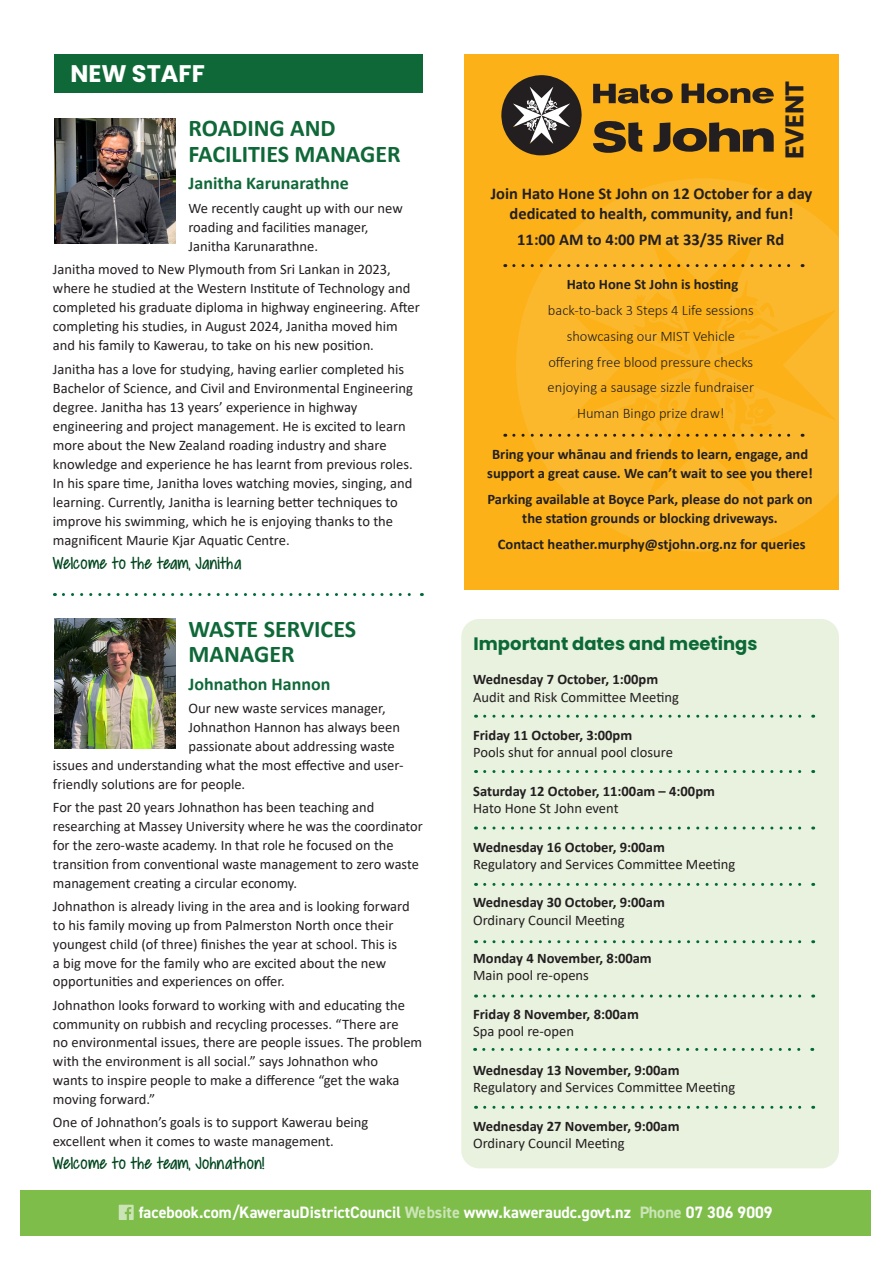
<style>
.page{position:relative;width:893px;height:1263px;background:#fff}
.page>*{position:absolute;margin:0;border:0;box-sizing:border-box;transform-origin:0 0}
.t1{font:700 25.5px "Poppins";letter-spacing:-.02em;color:#231f20}
.t2{font:700 24px/25.3px "Calibri";color:#0f6838}
.t3{font:700 24px "Poppins";color:#fff}
.t4{font:19.5px "Covered By Your Grace";letter-spacing:.01em;color:#00461e}
.t5{font:700 18px "Calibri";color:#0f6838}
.t6{font:700 18px "Poppins";color:#0c6937}
.t7{font:700 16.5px/19.4px "Calibri";color:#231f20;text-align:center}
.t8{font:700 16.5px "DIN2014";color:#fff}
.t9{font:14.55px/19px "Calibri";color:#231f20}
.t10{font:700 14.55px/17.2px "Calibri";color:#231f20}
.t11{font:300 14.55px "Calibri";color:#231f20}
.s1{font-weight:700}
.s2{font-weight:400}
</style>
<div class="page">
<div style="left:464px;top:54px;width:374px;height:536px;background:#fbb117"></div>
<svg style="left:653px;top:122px;width:121px;height:30px"></svg>
<svg style="left:593px;top:121px;width:49px;height:32px"></svg>
<svg style="left:681px;top:83px;width:93px;height:21px"></svg>
<svg style="left:593px;top:84px;width:80px;height:20px"></svg>
<svg style="left:501px;top:75px;width:81px;height:80px"></svg>
<svg style="left:516px;top:178px;width:322px;height:374px;fill:#fbb82d"></svg>
<svg style="left:752px;top:407px;width:12px;height:11px"></svg>
<svg style="left:651px;top:304px;width:11px;height:10px"></svg>
<div style="left:461px;top:619px;width:378px;height:549px;background:#e9f2df;border-radius:18px"></div>
<div style="left:54px;top:54px;width:369px;height:38px;background:#0f6838"></div>
<div style="left:20px;top:1191px;width:850px;height:45px;background:#7ebd4a"></div>
<svg style="left:119px;top:1205px;width:15px;height:15px"></svg>
<svg style="left:485px;top:826px;width:329px;height:3px"></svg>
<svg style="left:485px;top:940px;width:329px;height:3px"></svg>
<svg style="left:485px;top:715px;width:329px;height:3px"></svg>
<svg style="left:63px;top:593px;width:359px;height:3px"></svg>
<svg style="left:514px;top:264px;width:289px;height:3px"></svg>
<svg style="left:514px;top:434px;width:289px;height:3px"></svg>
<svg style="left:484px;top:1048px;width:329px;height:3px"></svg>
<svg style="left:485px;top:770px;width:329px;height:3px"></svg>
<svg style="left:485px;top:883px;width:329px;height:3px"></svg>
<svg style="left:485px;top:994px;width:329px;height:3px"></svg>
<svg style="left:485px;top:1106px;width:329px;height:3px"></svg>
<img style="left:54px;top:118px;width:122px;height:125px">
<img style="left:54px;top:619px;width:122px;height:130px">
<p class="t3" style="left:71px;top:60px;width:136px">NEW STAFF</p>
<p class="t2" style="left:188px;top:115px;width:214px">ROADING AND<br>FACILITIES MANAGER</p>
<p class="t5" style="left:188px;top:171px;width:162px">Janitha Karunarathne</p>
<p class="t9" style="left:188px;top:198px;width:216px">We recently caught up with our new roading and facilities manager,<br>Janitha Karunarathne.</p>
<p class="t9" style="left:53px;top:259px;width:368px">Janitha moved to New Plymouth from Sri Lankan in 2023, where he studied at the Western Institute of Technology and completed his graduate diploma in highway engineering. After completing his studies, in August 2024, Janitha moved him and his family to Kawerau, to take on his new position.</p>
<p class="t9" style="left:53px;top:359px;width:361px">Janitha has a love for studying, having earlier completed his Bachelor of Science, and Civil and Environmental Engineering degree. Janitha has 13 years’ experience in highway engineering and project management. He is excited to learn more about the New Zealand roading industry and share knowledge and experience he has learnt from previous roles.<br>In his spare time, Janitha loves watching movies, singing, and learning. Currently, Janitha is learning better techniques to improve his swimming, which he is enjoying thanks to the magnificent Maurie Kjar Aquatic Centre.</p>
<p class="t4" style="left:53px;top:553px;width:190px">Welcome to the team, Janitha</p>
<p class="t2" style="left:188px;top:616px;width:169px">WASTE SERVICES<br>MANAGER</p>
<p class="t5" style="left:188px;top:671px;width:143px">Johnathon Hannon</p>
<p class="t9" style="left:188px;top:699px;width:199px">Our new waste services manager,</p>
<p class="t9" style="left:188px;top:717px;width:213px">Johnathon Hannon has always been</p>
<p class="t9" style="left:188px;top:736px;width:208px">passionate about addressing waste</p>
<p class="t9" style="left:53px;top:755px;width:352px">issues and understanding what the most effective and user-</p>
<p class="t9" style="left:53px;top:774px;width:194px">friendly solutions are for people.</p>
<p class="t9" style="left:53px;top:797px;width:371px">For the past 20 years Johnathon has been teaching and researching at Massey University where he was the coordinator for the zero-waste academy. In that role he focused on the transition from conventional waste management to zero waste management creating a circular economy.</p>
<p class="t9" style="left:53px;top:896px;width:358px">Johnathon is already living in the area and is looking forward to his family moving up from Palmerston North once their youngest child (of three) finishes the year at school. This is<br>a big move for the family who are excited about the new opportunities and experiences on offer.</p>
<p class="t9" style="left:53px;top:995px;width:371px">Johnathon looks forward to working with and educating the community on rubbish and recycling processes. “There are<br>no environmental issues, there are people issues. The problem with the environment is all social.” says Johnathon who<br>wants to inspire people to make a difference “get the waka moving forward.”</p>
<p class="t9" style="left:53px;top:1112px;width:317px">One of Johnathon’s goals is to support Kawerau being excellent when it comes to waste management.</p>
<p class="t4" style="left:53px;top:1154px;width:213px">Welcome to the team, Johnathon!</p>
<p class="t1" style="left:780px;top:159px;width:80px;rotate:-90deg">EVENT</p>
<p class="t7" style="left:491px;top:184px;width:323px">Join Hato Hone St John on 12 October for a day dedicated to health, community, and fun!</p>
<p class="t7" style="left:517px;top:229px;width:269px">11:00 AM to 4:00 PM at 33/35 River Rd</p>
<p class="t10" style="left:567px;top:276px;width:173px">Hato Hone St John is hosting</p>
<p class="t11" style="left:548px;top:301px;width:207px">back-to-back 3 Steps 4 Life sessions</p>
<p class="t11" style="left:567px;top:327px;width:170px">showcasing our MIST Vehicle</p>
<p class="t11" style="left:548px;top:353px;width:206px">offering free blood pressure checks</p>
<p class="t11" style="left:548px;top:378px;width:208px">enjoying a sausage sizzle fundraiser</p>
<p class="t11" style="left:577px;top:404px;width:149px">Human Bingo prize draw!</p>
<p class="t10" style="left:487px;top:444px;width:327px;line-height:19.4px;text-align:center">Bring your whānau and friends to learn, engage, and support a great cause. We can’t wait to see you there!</p>
<p class="t10" style="left:487px;top:489px;width:327px;line-height:19.4px;text-align:center">Parking available at Boyce Park, please do not park on the station grounds or blocking driveways.</p>
<p class="t10" style="left:498px;top:535px;width:309px">Contact heather.murphy@stjohn.org.nz for queries</p>
<p class="t6" style="left:474px;top:633px;width:285px">Important dates and meetings</p>
<p class="t9" style="left:473px;top:670px;width:207px;line-height:17.2px"><span class="s1">Wednesday 7 October, 1:00pm<br></span>Audit and Risk Committee Meeting</p>
<p class="t9" style="left:473px;top:726px;width:201px;line-height:17.2px"><span class="s1">Friday 11 October, 3:00pm<br></span>Pools shut for annual pool closure</p>
<p class="t10" style="left:473px;top:782px;width:243px">Saturday 12 October, 11:00am – 4:00pm<br><span class="s2">Hato Hone St John event</span></p>
<p class="t9" style="left:473px;top:838px;width:264px;line-height:17.2px"><span class="s1">Wednesday 16 October, 9:00am<br></span>Regulatory and Services Committee Meeting</p>
<p class="t10" style="left:473px;top:894px;width:193px">Wednesday 30 October, 9:00am<br><span class="s2">Ordinary Council Meeting</span></p>
<p class="t10" style="left:473px;top:949px;width:180px">Monday 4 November, 8:00am<br><span class="s2">Main pool re-opens</span></p>
<p class="t10" style="left:473px;top:1005px;width:167px">Friday 8 November, 8:00am<br><span class="s2">Spa pool re-open</span></p>
<p class="t9" style="left:473px;top:1061px;width:264px;line-height:17.2px"><span class="s1">Wednesday 13 November, 9:00am<br></span>Regulatory and Services Committee Meeting</p>
<p class="t10" style="left:473px;top:1117px;width:208px">Wednesday 27 November, 9:00am<br><span class="s2">Ordinary Council Meeting</span></p>
<p class="t8" style="left:139px;top:1201px;width:635px">facebook.com/KawerauDistrictCouncil Website www.kaweraudc.govt.nz Phone 07 306 9009</p>
</div>
